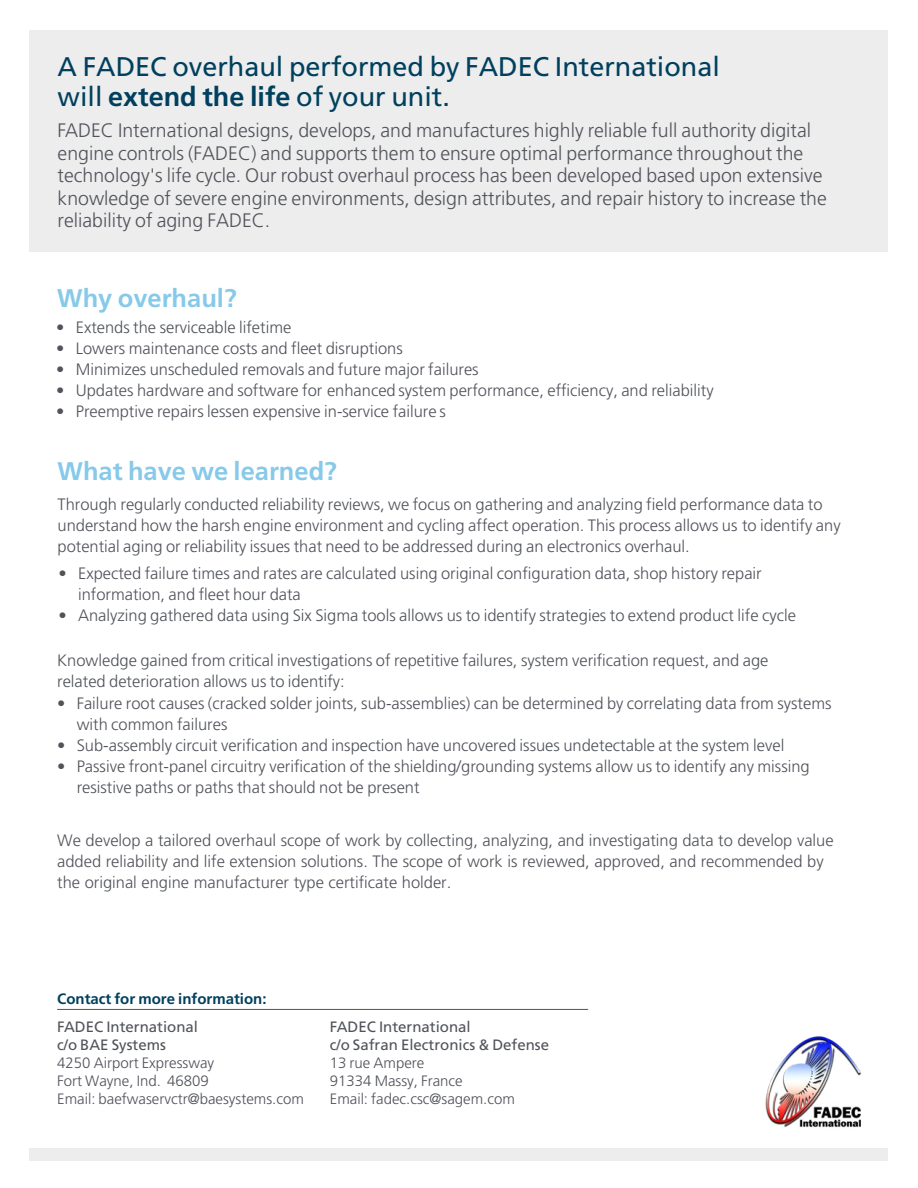
<style>
.page{position:relative;width:918px;height:1188px;background:#fff}
.page>*{position:absolute;margin:0;border:0;box-sizing:border-box;transform-origin:0 0}
.t1{font:27px/30px "Frutiger LT Pro";color:#00405e}
.t2{font:700 25.5px "Frutiger LT Pro";color:#86c9e9}
.t3{font:300 19.5px/22.5px "Frutiger LT Pro";color:#50535a}
.t4{font:300 16.5px/21px "Frutiger LT Pro";color:#50535a}
.t5{font:300 15px/18px "Frutiger LT Pro";color:#50535a}
.t6{font:15px/18px "Frutiger LT Pro";color:#50535a}
.t7{font:700 15px "Frutiger LT Pro";color:#00405e}
.s1{font-weight:700}
</style>
<div class="page">
<img style="left:765px;top:1036px;width:96px;height:92px">
<div style="left:30px;top:1148px;width:858px;height:13px;background:#ededed"></div>
<div style="left:30px;top:31px;width:858px;height:221px;background:#ededed"></div>
<hr style="left:57px;top:1009px;width:531px;height:1px;background:#50535a">
<h1 class="t1" style="left:58px;top:52px;width:664px">A FADEC overhaul performed by FADEC International will <span class="s1">extend the life</span> of your unit.</h1>
<p class="t3" style="left:58px;top:119px;width:771px">FADEC International designs, develops, and manufactures highly reliable full authority digital engine controls (FADEC) and supports them to ensure optimal performance throughout the technology's life cycle. Our robust overhaul process has been developed based upon extensive knowledge of severe engine environments, design attributes, and repair history to increase the reliability of aging FADEC.</p>
<h2 class="t2" style="left:57px;top:283px;width:181px">Why overhaul?</h2>
<p class="t4" style="left:56px;top:316px;width:237px">• Extends the serviceable lifetime</p>
<p class="t4" style="left:56px;top:337px;width:348px">• Lowers maintenance costs and fleet disruptions</p>
<p class="t4" style="left:56px;top:358px;width:424px">• Minimizes unscheduled removals and future major failures</p>
<p class="t4" style="left:56px;top:379px;width:659px">• Updates hardware and software for enhanced system performance, efficiency, and reliability</p>
<p class="t4" style="left:56px;top:400px;width:391px">• Preemptive repairs lessen expensive in-service failure s</p>
<h2 class="t2" style="left:58px;top:456px;width:281px">What have we learned?</h2>
<p class="t4" style="left:58px;top:494px;width:785px">Through regularly conducted reliability reviews, we focus on gathering and analyzing field performance data to understand how the harsh engine environment and cycling affect operation. This process allows us to identify any potential aging or reliability issues that need to be addressed during an electronics overhaul.</p>
<p class="t4" style="left:78px;top:563px;width:685px;text-indent:-19px">• Expected failure times and rates are calculated using original configuration data, shop history repair information, and fleet hour data</p>
<p class="t4" style="left:59px;top:605px;width:739px">• Analyzing gathered data using Six Sigma tools allows us to identify strategies to extend product life cycle</p>
<p class="t4" style="left:57px;top:650px;width:713px">Knowledge gained from critical investigations of repetitive failures, system verification request, and age related deterioration allows us to identify:</p>
<p class="t4" style="left:77px;top:693px;width:756px;text-indent:-20px">• Failure root causes (cracked solder joints, sub-assemblies) can be determined by correlating data from systems with common failures</p>
<p class="t4" style="left:57px;top:735px;width:729px">• Sub-assembly circuit verification and inspection have uncovered issues undetectable at the system level</p>
<p class="t4" style="left:77px;top:756px;width:735px;text-indent:-19px">• Passive front-panel circuitry verification of the shielding/grounding systems allow us to identify any missing resistive paths or paths that should not be present</p>
<p class="t4" style="left:57px;top:829px;width:778px">We develop a tailored overhaul scope of work by collecting, analyzing, and investigating data to develop value added reliability and life extension solutions. The scope of work is reviewed, approved, and recommended by the original engine manufacturer type certificate holder.</p>
<p class="t7" style="left:57px;top:990px;width:211px">Contact for more information:</p>
<p class="t6" style="left:57px;top:1018px;width:142px">FADEC International c/o BAE Systems</p>
<p class="t5" style="left:57px;top:1054px;width:248px">4250 Airport Expressway<br>Fort Wayne, Ind. 46809<br>Email: baefwaservctr@baesystems.com</p>
<p class="t6" style="left:330px;top:1018px;width:221px">FADEC International<br>c/o Safran Electronics &amp; Defense</p>
<p class="t5" style="left:330px;top:1054px;width:187px">13 rue Ampere<br>91334 Massy, France<br>Email: fadec.csc@sagem.com</p>
</div>
